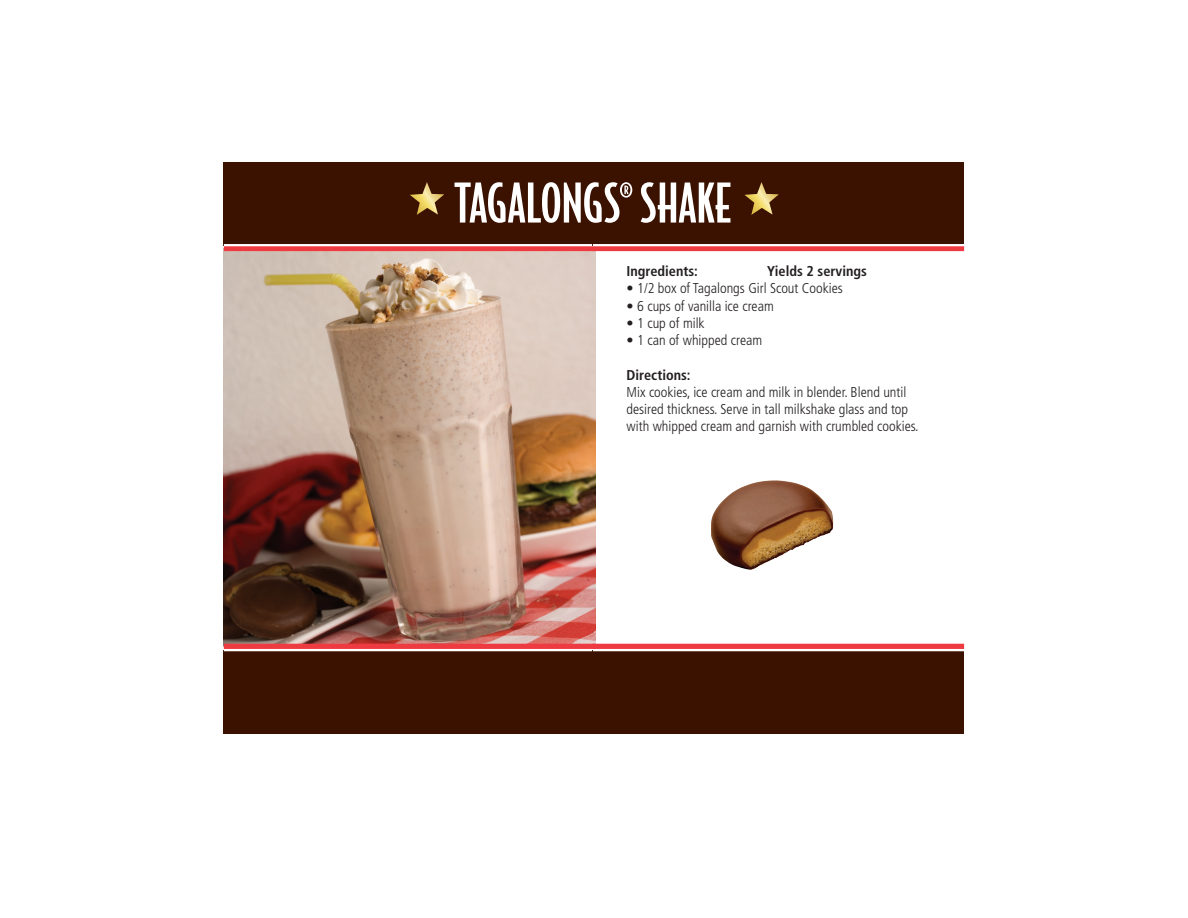
<style>
.page{position:relative;width:1188px;height:918px;background:#fff}
.page>*{position:absolute;margin:0;border:0;box-sizing:border-box;transform-origin:0 0}
.t1{font:500 51.9px "Bodega Sans";letter-spacing:-.005em;color:#fff}
.t2{font:300 condensed 14.25px/17.2px "Frutiger";color:#231f20}
.t3{font:700 condensed 14.25px "Frutiger";color:#231f20}
</style>
<div class="page">
<img style="left:224px;top:251px;width:371px;height:393px">
<div style="left:224px;top:162px;width:371px;height:83px;background:#3b1200"></div>
<div style="left:224px;top:650px;width:371px;height:83px;background:#3b1200"></div>
<div style="left:224px;top:246px;width:371px;height:5px;background:#ee3a41"></div>
<div style="left:224px;top:644px;width:371px;height:5px;background:#ee3a41"></div>
<hr style="left:224px;top:649px;width:371px;height:2px;background:#fff">
<hr style="left:224px;top:244px;width:371px;height:2px;background:#fff">
<div style="left:593px;top:162px;width:371px;height:83px;background:#3b1200"></div>
<div style="left:593px;top:650px;width:371px;height:83px;background:#3b1200"></div>
<div style="left:593px;top:246px;width:371px;height:5px;background:#ee3a41"></div>
<hr style="left:593px;top:244px;width:371px;height:2px;background:#fff">
<div style="left:593px;top:644px;width:371px;height:5px;background:#ee3a41"></div>
<hr style="left:593px;top:649px;width:371px;height:2px;background:#fff">
<img style="left:711px;top:480px;width:122px;height:90px">
<svg style="left:410px;top:182px;width:34px;height:33px"></svg>
<svg style="left:744px;top:182px;width:35px;height:33px"></svg>
<h1 class="t1" style="left:454px;top:172px;width:278px">TAGALONGS® SHAKE</h1>
<p class="t3" style="left:627px;top:263px;width:73px">Ingredients:</p>
<p class="t3" style="left:767px;top:263px;width:101px">Yields 2 servings</p>
<p class="t2" style="left:627px;top:280px;width:218px">• 1/2 box of Tagalongs Girl Scout Cookies</p>
<p class="t2" style="left:627px;top:297px;width:149px">• 6 cups of vanilla ice cream</p>
<p class="t2" style="left:627px;top:314px;width:80px">• 1 cup of milk</p>
<p class="t2" style="left:627px;top:332px;width:137px">• 1 can of whipped cream</p>
<p class="t3" style="left:627px;top:366px;width:66px">Directions:</p>
<p class="t2" style="left:627px;top:383px;width:294px">Mix cookies, ice cream and milk in blender. Blend until desired thickness. Serve in tall milkshake glass and top with whipped cream and garnish with crumbled cookies.</p>
</div>
